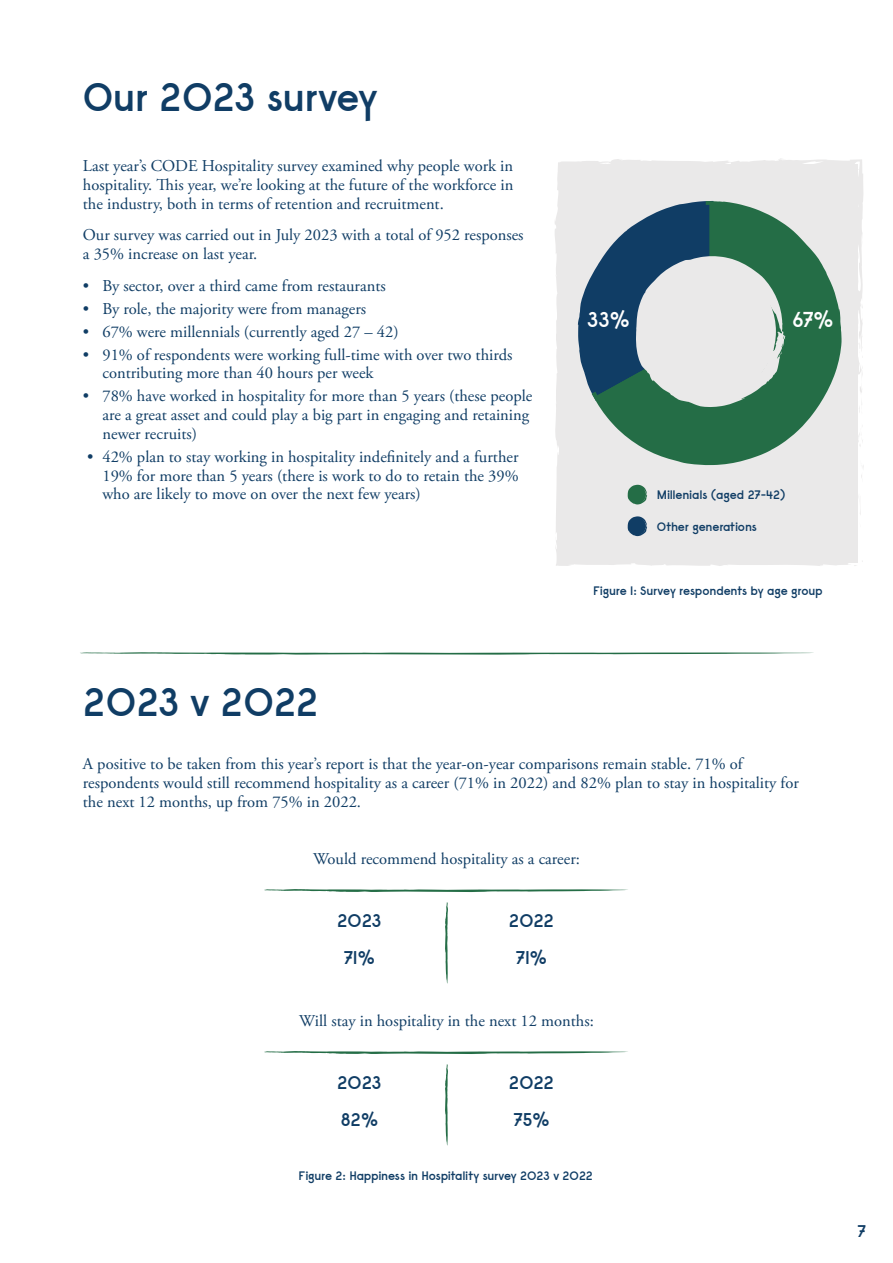
<style>
.page{position:relative;width:893px;height:1263px;background:#fff}
.page>*{position:absolute;margin:0;border:0;box-sizing:border-box;transform-origin:0 0}
.t1{font:600 39px "Raisonne";letter-spacing:-.015em;color:#103d65}
.t2{font:600 21px "Raisonne";color:#fff}
.t3{font:600 18px "Raisonne";color:#103d65}
.t4{font:16.5px/18.8px "Adobe Garamond Pro";color:#103d65}
.t5{font:600 16.5px "Raisonne";color:#103d65}
.t6{font:600 12px "Raisonne";letter-spacing:-.015em;color:#103d65}
</style>
<div class="page">
<div style="left:555px;top:158px;width:309px;height:408px;background:#eae9e9"></div>
<svg style="left:596px;top:163px;width:11px;height:5px"></svg>
<svg style="left:857px;top:298px;width:6px;height:117px"></svg>
<svg style="left:855px;top:231px;width:8px;height:34px"></svg>
<svg style="left:854px;top:169px;width:5px;height:9px"></svg>
<svg style="left:779px;top:167px;width:12px;height:2px"></svg>
<svg style="left:854px;top:559px;width:9px;height:7px"></svg>
<svg style="left:628px;top:485px;width:19px;height:19px"></svg>
<svg style="left:628px;top:516px;width:19px;height:20px"></svg>
<svg style="left:591px;top:201px;width:251px;height:264px;background:#d1d9d4"></svg>
<svg style="left:597px;top:205px;width:241px;height:256px;background:#609277"></svg>
<svg style="left:563px;top:201px;width:222px;height:206px;background:#8da5a9"></svg>
<svg style="left:80px;top:652px;width:734px;height:3px;background:#97baa7"></svg>
<svg style="left:264px;top:889px;width:364px;height:3px"></svg>
<svg style="left:264px;top:1051px;width:364px;height:3px"></svg>
<svg style="left:445px;top:902px;width:3px;height:82px"></svg>
<svg style="left:445px;top:1064px;width:3px;height:82px"></svg>
<h1 class="t1" style="left:83px;top:72px;width:296px">Our 2O23 survey</h1>
<p class="t4" style="left:83px;top:157px;width:432px;text-align:justify">Last year’s CODE Hospitality survey examined why people work in hospitality. This year, we’re looking at the future of the workforce in the industry, both in terms of retention and recruitment.</p>
<p class="t4" style="left:83px;top:226px;width:442px">Our survey was carried out in July 2023 with a total of 952 responses a 35% increase on last year.</p>
<p class="t4" style="left:83px;top:277px;width:304px">• By sector, over a third came from restaurants</p>
<p class="t4" style="left:83px;top:300px;width:285px">• By role, the majority were from managers</p>
<p class="t4" style="left:83px;top:323px;width:317px">• 67% were millennials (currently aged 27 – 42)</p>
<p class="t4" style="left:102px;top:346px;width:411px;text-indent:-20px">• 91% of respondents were working full-time with over two thirds contributing more than 40 hours per week</p>
<p class="t4" style="left:102px;top:387px;width:431px;text-indent:-20px">• 78% have worked in hospitality for more than 5 years (these people are a great asset and could play a big part in engaging and retaining newer recruits)</p>
<p class="t4" style="left:102px;top:448px;width:418px;text-align:justify;text-indent:-15px">• 42% plan to stay working in hospitality indefinitely and a further 19% for more than 5 years (there is work to do to retain the 39% who are likely to move on over the next few years)</p>
<p class="t2" style="left:587px;top:306px;width:45px">33%</p>
<p class="t2" style="left:792px;top:306px;width:43px">67%</p>
<p class="t6" style="left:657px;top:487px;width:130px">Millenials (aged 27-42)</p>
<p class="t6" style="left:657px;top:519px;width:101px">Other generations</p>
<p class="t6" style="left:593px;top:583px;width:231px">Figure 1: Survey respondents by age group</p>
<h1 class="t1" style="left:83px;top:677px;width:237px">2O23 v 2O22</h1>
<p class="t4" style="left:83px;top:755px;width:717px">A positive to be taken from this year’s report is that the year-on-year comparisons remain stable. 71% of respondents would still recommend hospitality as a career (71% in 2022) and 82% plan to stay in hospitality for the next 12 months, up from 75% in 2022.</p>
<p class="t4" style="left:313px;top:850px;width:268px">Would recommend hospitality as a career:</p>
<p class="t3" style="left:337px;top:909px;width:46px">2O23</p>
<p class="t3" style="left:344px;top:946px;width:33px">71%</p>
<p class="t3" style="left:509px;top:909px;width:47px">2O22</p>
<p class="t3" style="left:516px;top:946px;width:33px">71%</p>
<p class="t4" style="left:299px;top:1012px;width:296px">Will stay in hospitality in the next 12 months:</p>
<p class="t3" style="left:337px;top:1071px;width:46px">2O23</p>
<p class="t3" style="left:340px;top:1108px;width:39px">82%</p>
<p class="t3" style="left:509px;top:1071px;width:47px">2O22</p>
<p class="t3" style="left:513px;top:1108px;width:38px">75%</p>
<p class="t6" style="left:299px;top:1168px;width:296px">Figure 2: Happiness in Hospitality survey 2O23 v 2O22</p>
<p class="t5" style="left:858px;top:1220px;width:10px">7</p>
</div>
